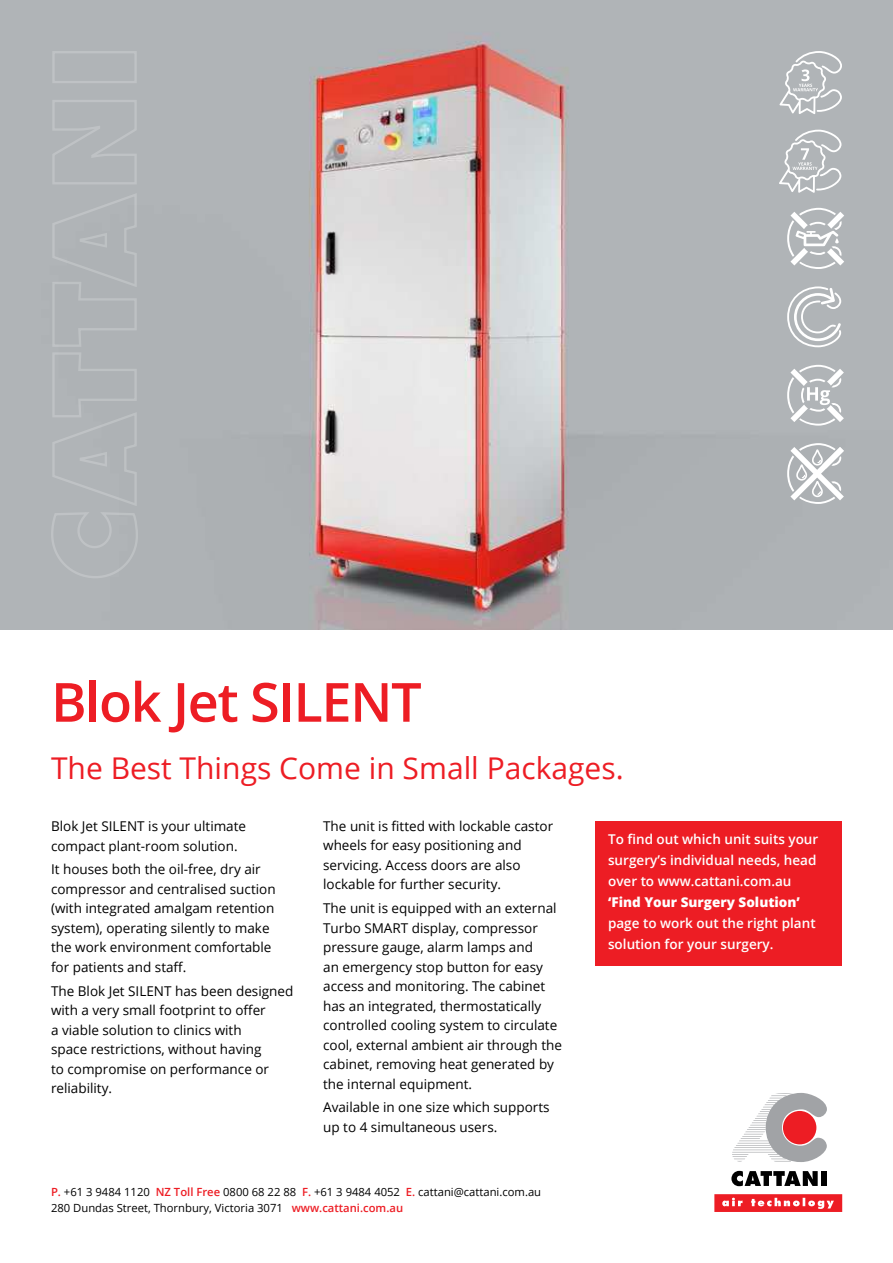
<style>
.page{position:relative;width:893px;height:1263px;background:#fff}
.page>*{position:absolute;margin:0;border:0;box-sizing:border-box;transform-origin:0 0}
.t1{font:600 54px "Open Sans";letter-spacing:-.025em;color:#ed1d24}
.t2{font:30px "Open Sans";color:#ed1d24}
.t3{font:13.5px/19.5px "Open Sans";color:#000}
.t4{font:600 13.5px/21px "Open Sans";color:#fff}
.t5{font:800 13.5px "Open Sans";color:#fff}
.t6{font:11.25px/15.6px "Open Sans";color:#000}
.s1{font-weight:600;color:#ed1d24}
</style>
<div class="page">
<img style="left:0;top:0;width:893px;height:629px">
<div style="left:595px;top:821px;width:247px;height:144px;background:#ed1d24"></div>
<svg style="left:779px;top:51px;width:63px;height:63px;background:#bfc2c4"></svg>
<svg style="left:787px;top:286px;width:54px;height:61px"></svg>
<svg style="left:787px;top:365px;width:57px;height:61px"></svg>
<svg style="left:779px;top:130px;width:62px;height:63px;background:#bec2c4"></svg>
<svg style="left:787px;top:208px;width:57px;height:61px"></svg>
<svg style="left:787px;top:443px;width:57px;height:61px"></svg>
<svg style="left:732px;top:1093px;width:95px;height:69px"></svg>
<div style="left:783px;top:1111px;width:33px;height:33px;background:#ed1d24;border-radius:50%"></div>
<svg style="left:731px;top:1171px;width:87px;height:15px"></svg>
<div style="left:821px;top:1171px;width:5px;height:15px;background:#000"></div>
<svg style="left:714px;top:1194px;width:128px;height:18px;background:#ef4449"></svg>
<svg style="left:51px;top:51px;width:87px;height:527px;background:#b0b4b7"></svg>
<h1 class="t1" style="left:51px;top:681px;width:372px">Blok Jet SILENT</h1>
<h2 class="t2" style="left:51px;top:756px;width:574px">The Best Things Come in Small Packages.</h2>
<p class="t3" style="left:51px;top:818px;width:197px">Blok Jet SILENT is your ultimate compact plant-room solution.</p>
<p class="t3" style="left:51px;top:861px;width:226px">It houses both the oil-free, dry air compressor and centralised suction (with integrated amalgam retention system), operating silently to make the work environment comfortable for patients and staff.</p>
<p class="t3" style="left:51px;top:982px;width:244px">The Blok Jet SILENT has been designed with a very small footprint to offer<br>a viable solution to clinics with<br>space restrictions, without having<br>to compromise on performance or reliability.</p>
<p class="t3" style="left:323px;top:816px;width:231px">The unit is fitted with lockable castor wheels for easy positioning and servicing. Access doors are also lockable for further security.</p>
<p class="t3" style="left:323px;top:900px;width:240px">The unit is equipped with an external Turbo SMART display, compressor pressure gauge, alarm lamps and<br>an emergency stop button for easy access and monitoring. The cabinet has an integrated, thermostatically controlled cooling system to circulate cool, external ambient air through the cabinet, removing heat generated by the internal equipment.</p>
<p class="t3" style="left:323px;top:1099px;width:228px">Available in one size which supports up to 4 simultaneous users.</p>
<p class="t6" style="left:51px;top:1185px;width:492px"><span class="s1">P.</span> +61 3 9484 1120 <span class="s1">NZ Toll Free</span> 0800 68 22 88 <span class="s1">F.</span> +61 3 9484 4052 <span class="s1">E.</span> cattani@cattani.com.au<br>280 Dundas Street, Thornbury, Victoria 3071 <span class="s1">www.cattani.com.au</span></p>
<p class="t4" style="left:608px;top:828px;width:212px">To find out which unit suits your surgery’s individual needs, head over to www.cattani.com.au</p>
<p class="t5" style="left:608px;top:892px;width:193px">‘Find Your Surgery Solution’</p>
<p class="t4" style="left:608px;top:912px;width:209px">page to work out the right plant solution for your surgery.</p>
</div>
